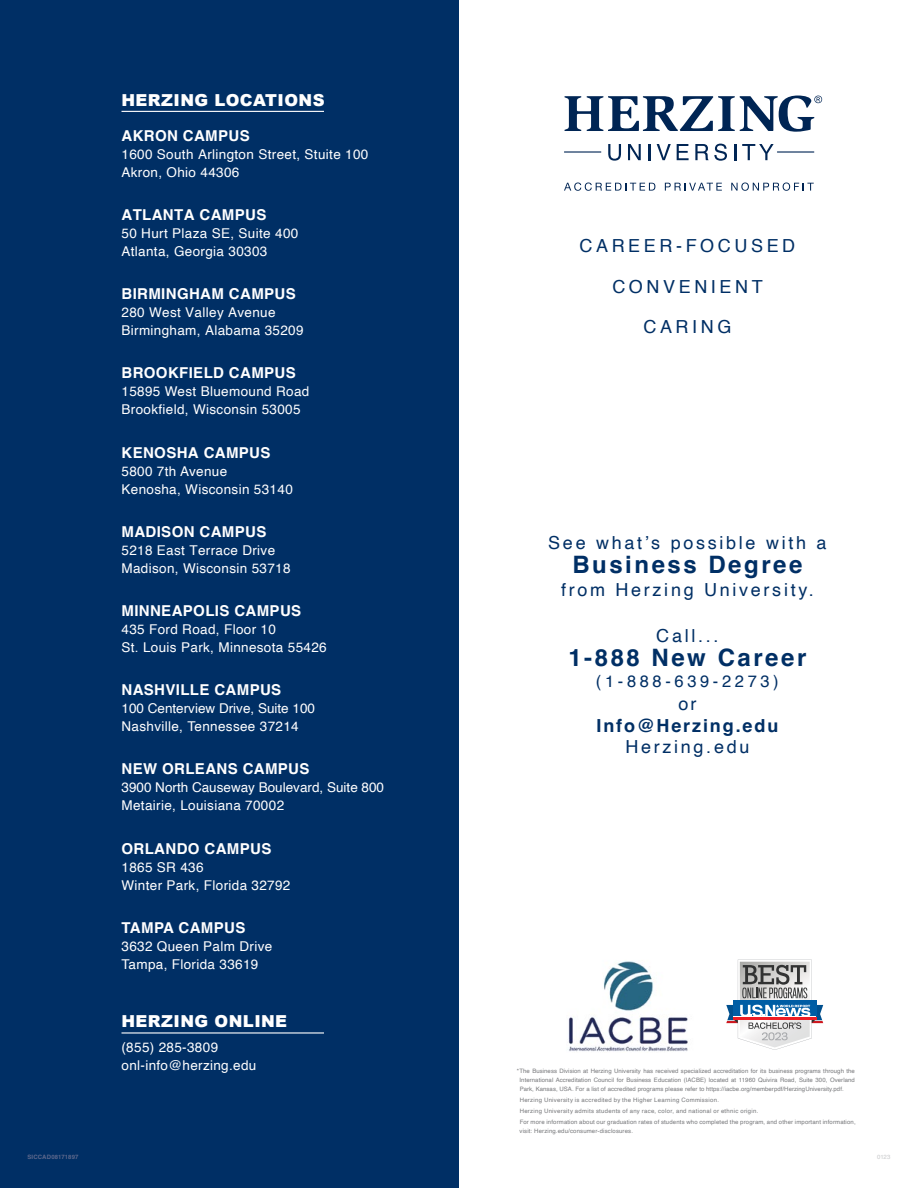
<style>
.page{position:relative;width:918px;height:1188px;background:#fff}
.page>*{position:absolute;margin:0;border:0;box-sizing:border-box;transform-origin:0 0}
.t1{font:700 24px "Helvetica";letter-spacing:.105em;color:#002f65}
.t2{font:18px "Helvetica";letter-spacing:.15em;color:#002f65}
.t3{font:18px "Helvetica";letter-spacing:.2em;color:#002f65}
.t4{font:700 18px "Helvetica";letter-spacing:.105em;color:#002f65}
.t5{font:900 16.5px "Arial";letter-spacing:.025em;color:#fff}
.t6{font:16.5px "Helvetica";letter-spacing:.22em;color:#002f65}
.t7{font:700 15px "Helvetica";letter-spacing:.025em;color:#fff}
.t8{font:13.5px/18px "Helvetica";letter-spacing:.025em;color:#fff}
.t9{font:13.5px/18px "Helvetica";color:#fff}
.t10{font:6px/9px "Helvetica";letter-spacing:.025em;color:#77787b;text-align:justify}
.t11{font:700 6px "Helvetica";letter-spacing:.025em;color:#5d688c}
.t12{font:6px "Helvetica";color:#c7c8ca}
</style>
<div class="page">
<div style="left:0;top:0;width:459px;height:1188px;background:#002f65"></div>
<svg style="left:726px;top:960px;width:97px;height:90px"></svg>
<hr style="left:122px;top:1032px;width:202px;height:2px;background:#fff">
<hr style="left:122px;top:111px;width:202px;height:1px;background:#fff">
<svg style="left:565px;top:96px;width:257px;height:36px"></svg>
<hr style="left:564px;top:151px;width:37px;height:2px;background:#002554">
<hr style="left:777px;top:151px;width:37px;height:2px;background:#002554">
<svg style="left:608px;top:144px;width:13px;height:17px"></svg>
<svg style="left:628px;top:144px;width:13px;height:16px"></svg>
<hr style="left:648px;top:144px;width:3px;height:16px;background:#002554">
<svg style="left:657px;top:144px;width:14px;height:16px"></svg>
<svg style="left:677px;top:144px;width:12px;height:16px"></svg>
<svg style="left:695px;top:144px;width:32px;height:17px"></svg>
<svg style="left:734px;top:144px;width:2px;height:16px"></svg>
<svg style="left:742px;top:144px;width:32px;height:16px"></svg>
<svg style="left:564px;top:183px;width:91px;height:8px"></svg>
<svg style="left:665px;top:183px;width:57px;height:8px"></svg>
<svg style="left:731px;top:183px;width:83px;height:8px"></svg>
<img style="left:568px;top:961px;width:120px;height:91px">
<h3 class="t5" style="left:122px;top:88px;width:205px">HERZING LOCATIONS</h3>
<h3 class="t7" style="left:122px;top:126px;width:130px">AKRON CAMPUS</h3>
<h3 class="t8" style="left:122px;top:145px;width:248px">1600 South Arlington Street, Stuite 100<br>Akron, Ohio 44306</h3>
<h3 class="t7" style="left:122px;top:206px;width:146px">ATLANTA CAMPUS</h3>
<h3 class="t8" style="left:122px;top:225px;width:178px">50 Hurt Plaza SE, Suite 400<br>Atlanta, Georgia 30303</h3>
<h3 class="t7" style="left:122px;top:285px;width:176px">BIRMINGHAM CAMPUS</h3>
<h3 class="t8" style="left:122px;top:304px;width:184px">280 West Valley Avenue<br>Birmingham, Alabama 35209</h3>
<h3 class="t7" style="left:122px;top:364px;width:176px">BROOKFIELD CAMPUS</h3>
<h3 class="t8" style="left:122px;top:383px;width:189px">15895 West Bluemound Road<br>Brookfield, Wisconsin 53005</h3>
<h3 class="t7" style="left:122px;top:443px;width:151px">KENOSHA CAMPUS</h3>
<h3 class="t8" style="left:122px;top:462px;width:173px">5800 7th Avenue<br>Kenosha, Wisconsin 53140</h3>
<h3 class="t7" style="left:122px;top:522px;width:146px">MADISON CAMPUS</h3>
<h3 class="t8" style="left:122px;top:541px;width:171px">5218 East Terrace Drive<br>Madison, Wisconsin 53718</h3>
<h3 class="t7" style="left:122px;top:602px;width:181px">MINNEAPOLIS CAMPUS</h3>
<h3 class="t8" style="left:122px;top:621px;width:207px">435 Ford Road, Floor 10<br>St. Louis Park, Minnesota 55426</h3>
<h3 class="t7" style="left:122px;top:681px;width:161px">NASHVILLE CAMPUS</h3>
<h3 class="t9" style="left:122px;top:700px;width:195px">100 Centerview Drive, Suite 100<br>Nashville, Tennessee 37214</h3>
<h3 class="t7" style="left:122px;top:760px;width:190px">NEW ORLEANS CAMPUS</h3>
<h3 class="t9" style="left:122px;top:779px;width:264px">3900 North Causeway Boulevard, Suite 800<br>Metairie, Louisiana 70002</h3>
<h3 class="t7" style="left:122px;top:839px;width:151px">ORLANDO CAMPUS</h3>
<h3 class="t8" style="left:122px;top:858px;width:170px">1865 SR 436<br>Winter Park, Florida 32792</h3>
<h3 class="t7" style="left:122px;top:918px;width:125px">TAMPA CAMPUS</h3>
<h3 class="t8" style="left:122px;top:937px;width:152px">3632 Queen Palm Drive<br>Tampa, Florida 33619</h3>
<h3 class="t5" style="left:122px;top:1009px;width:167px">HERZING ONLINE</h3>
<h3 class="t8" style="left:122px;top:1038px;width:136px">(855) 285-3809 onl-info@herzing.edu</h3>
<h2 class="t3" style="left:580px;top:232px;width:217px">CAREER-FOCUSED</h2>
<h2 class="t3" style="left:612px;top:272px;width:152px">CONVENIENT</h2>
<h2 class="t2" style="left:643px;top:313px;width:90px">CARING</h2>
<h2 class="t2" style="left:548px;top:529px;width:280px">See what’s possible with a</h2>
<h1 class="t1" style="left:572px;top:550px;width:232px">Business Degree</h1>
<h2 class="t2" style="left:561px;top:575px;width:254px">from Herzing University.</h2>
<h2 class="t2" style="left:656px;top:622px;width:64px">Call...</h2>
<h1 class="t1" style="left:568px;top:643px;width:239px">1-888 New Career</h1>
<h3 class="t6" style="left:596px;top:669px;width:184px">(1-888-639-2273)</h3>
<h2 class="t2" style="left:678px;top:689px;width:19px">or</h2>
<h2 class="t4" style="left:596px;top:715px;width:183px">Info@Herzing.edu</h2>
<h2 class="t2" style="left:625px;top:733px;width:126px">Herzing.edu</h2>
<p class="t10" style="left:520px;top:1066px;width:337px;text-indent:-3px">*The Business Division at Herzing University has received specialized accreditation for its business programs through the International Accreditation Council for Business Education (IACBE) located at 11960 Quivira Road, Suite 300, Overland Park, Kansas, USA. For a list of accredited programs please refer to https://iacbe.org/memberpdf/HerzingUniversity.pdf.</p>
<p class="t10" style="left:520px;top:1094px;width:338px;line-height:11.1px;text-align:left">Herzing University is accredited by the Higher Learning Commission.<br>Herzing University admits students of any race, color, and national or ethnic origin.<br>For more information about our graduation rates of students who completed the program, and other important information,</p>
<p class="t10" style="left:520px;top:1127px;width:115px">visit: Herzing.edu/consumer-disclosures.</p>
<p class="t11" style="left:27px;top:1154px;width:53px">SICCAD08171897</p>
<p class="t12" style="left:877px;top:1153px;width:15px">0123</p>
</div>
